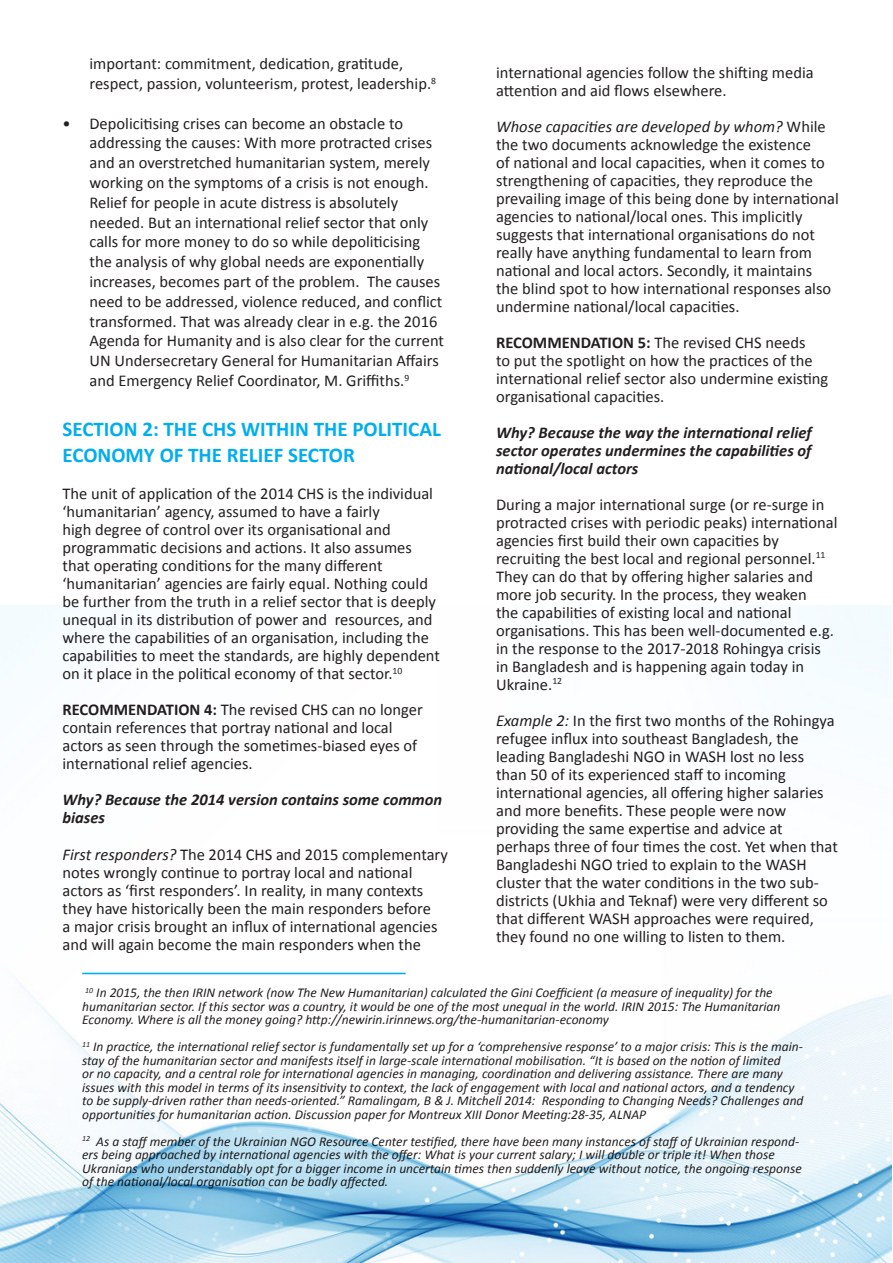
<style>
.page{position:relative;width:893px;height:1263px;background:#fff}
.page>*{position:absolute;margin:0;border:0;box-sizing:border-box;transform-origin:0 0}
.t1{font:700 21px/25.2px "Calibri";color:#00aeef}
.t2{font:16.5px/18px "Calibri";color:#231f20}
.t3{font:italic 700 16.5px/18px "Calibri";color:#231f20}
.t4{font:italic 13.5px/13.5px "Calibri";color:#231f20}
.s1{font-weight:700}
.s2{font-style:italic}
</style>
<div class="page">
<img style="left:0;top:606px;width:891px;height:657px">
<p class="t2" style="left:90px;top:53px;width:348px;line-height:19.8px">important: commitment, dedication, gratitude, respect, passion, volunteerism, protest, leadership.<sup>8</sup></p>
<p class="t2" style="left:90px;top:112px;width:356px;line-height:19.8px;text-indent:-27px">• Depolicitising crises can become an obstacle to addressing the causes: With more protracted crises and an overstretched humanitarian system, merely working on the symptoms of a crisis is not enough.<br>Relief for people in acute distress is absolutely needed. But an international relief sector that only calls for more money to do so while depoliticising the analysis of why global needs are exponentially increases, becomes part of the problem. The causes need to be addressed, violence reduced, and conflict transformed. That was already clear in e.g. the 2016<br>Agenda for Humanity and is also clear for the current UN Undersecretary General for Humanitarian Affairs and Emergency Relief Coordinator, M. Griffiths.<sup>9</sup></p>
<p class="t1" style="left:63px;top:416px;width:380px">SECTION 2: THE CHS WITHIN THE POLITICAL<br>ECONOMY OF THE RELIEF SECTOR</p>
<p class="t2" style="left:63px;top:484px;width:379px">The unit of application of the 2014 CHS is the individual ‘humanitarian’ agency, assumed to have a fairly<br>high degree of control over its organisational and programmatic decisions and actions. It also assumes that operating conditions for the many different ‘humanitarian’ agencies are fairly equal. Nothing could be further from the truth in a relief sector that is deeply unequal in its distribution of power and resources, and where the capabilities of an organisation, including the capabilities to meet the standards, are highly dependent on it place in the political economy of that sector.<sup>10</sup></p>
<p class="t2" style="left:63px;top:700px;width:362px"><span class="s1">RECOMMENDATION 4:</span> The revised CHS can no longer contain references that portray national and local actors as seen through the sometimes-biased eyes of international relief agencies.</p>
<p class="t3" style="left:63px;top:790px;width:381px">Why? Because the 2014 version contains some common biases</p>
<p class="t2" style="left:63px;top:844px;width:387px"><span class="s2">First responders?</span> The 2014 CHS and 2015 complementary notes wrongly continue to portray local and national actors as ‘first responders’. In reality, in many contexts they have historically been the main responders before<br>a major crisis brought an influx of international agencies and will again become the main responders when the</p>
<p class="t2" style="left:496px;top:62px;width:319px">international agencies follow the shifting media attention and aid flows elsewhere.</p>
<p class="t2" style="left:496px;top:116px;width:344px"><span class="s2">Whose capacities are developed by whom?</span> While the two documents acknowledge the existence<br>of national and local capacities, when it comes to strengthening of capacities, they reproduce the prevailing image of this being done by international agencies to national/local ones. This implicitly suggests that international organisations do not really have anything fundamental to learn from national and local actors. Secondly, it maintains<br>the blind spot to how international responses also undermine national/local capacities.</p>
<p class="t2" style="left:496px;top:332px;width:334px"><span class="s1">RECOMMENDATION 5:</span> The revised CHS needs<br>to put the spotlight on how the practices of the international relief sector also undermine existing organisational capacities.</p>
<p class="t3" style="left:496px;top:422px;width:317px;text-align:justify">Why? Because the way the international relief sector operates undermines the capabilities of national/local actors</p>
<p class="t2" style="left:496px;top:494px;width:343px">During a major international surge (or re-surge in protracted crises with periodic peaks) international agencies first build their own capacities by recruiting the best local and regional personnel.<sup>11<br></sup>They can do that by offering higher salaries and more job security. In the process, they weaken<br>the capabilities of existing local and national organisations. This has been well-documented e.g. in the response to the 2017-2018 Rohingya crisis in Bangladesh and is happening again today in Ukraine.<sup>12</sup></p>
<p class="t2" style="left:496px;top:710px;width:343px"><span class="s2">Example 2:</span> In the first two months of the Rohingya refugee influx into southeast Bangladesh, the leading Bangladeshi NGO in WASH lost no less than 50 of its experienced staff to incoming international agencies, all offering higher salaries and more benefits. These people were now providing the same expertise and advice at perhaps three of four times the cost. Yet when that Bangladeshi NGO tried to explain to the WASH cluster that the water conditions in the two sub&shy;districts (Ukhia and Teknaf) were very different so that different WASH approaches were required, they found no one willing to listen to them.</p>
<p class="t4" style="left:82px;top:985px;width:700px"><sup>10</sup> In 2015, the then IRIN network (now The New Humanitarian) calculated the Gini Coefficient (a measure of inequality) for the humanitarian sector. If this sector was a country, it would be one of the most unequal in the world. IRIN 2015: The Humanitarian<br>Economy. Where is all the money going? http://newirin.irinnews.org/the-humanitarian-economy</p>
<p class="t4" style="left:82px;top:1039px;width:723px"><sup>11</sup> In practice, the international relief sector is fundamentally set up for a ‘comprehensive response’ to a major crisis: This is the main&shy;stay of the humanitarian sector and manifests itself in large-scale international mobilisation. “It is based on the notion of limited<br>or no capacity, and a central role for international agencies in managing, coordination and delivering assistance. There are many issues with this model in terms of its insensitivity to context, the lack of engagement with local and national actors, and a tendency to be supply-driven rather than needs-oriented.” Ramalingam, B &amp; J. Mitchell 2014: Responding to Changing Needs? Challenges and opportunities for humanitarian action. Discussion paper for Montreux XIII Donor Meeting:28-35, ALNAP</p>
<p class="t4" style="left:82px;top:1134px;width:721px"><sup>12</sup> As a staff member of the Ukrainian NGO Resource Center testified, there have been many instances of staff of Ukrainian respond&shy;ers being approached by international agencies with the offer: What is your current salary; I will double or triple it! When those Ukranians who understandably opt for a bigger income in uncertain times then suddenly leave without notice, the ongoing response of the national/local organisation can be badly affected.</p>
</div>
